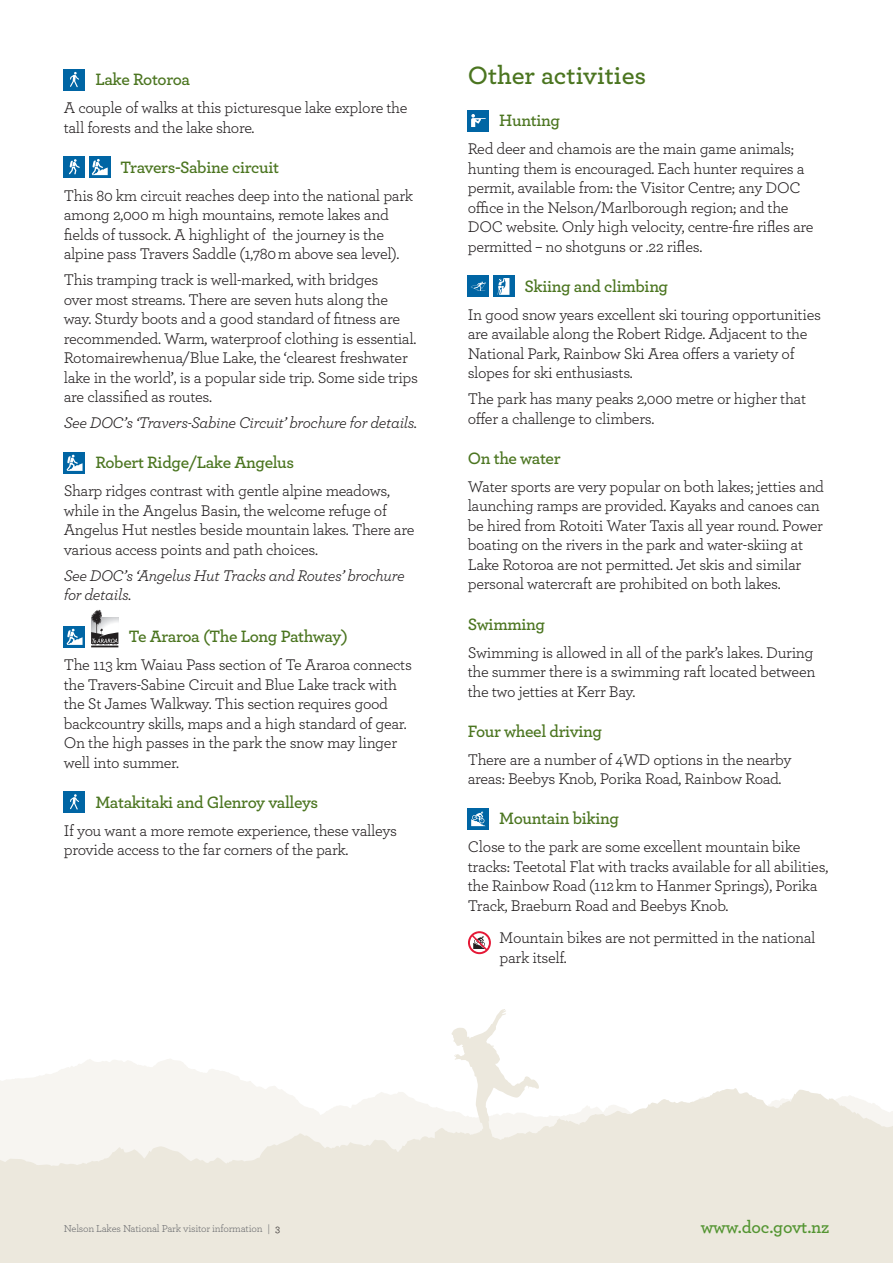
<style>
.page{position:relative;width:893px;height:1263px;background:#fff}
.page>*{position:absolute;margin:0;border:0;box-sizing:border-box;transform-origin:0 0}
.FS_heading_1{font:600 26.25px "Archer";color:#4b7520}
.base_settings_for_b{font:600 18px "Archer";letter-spacing:-.01em;color:#549532}
.FS_heading_3{font:600 17.25px "Archer";letter-spacing:-.02em;color:#4b7520}
.FS_body_copy{font:16.2px/19.5px "Archer";letter-spacing:-.02em;color:#231f20}
.FS_body_copy-2{font:italic 16.2px/19.5px "Archer";letter-spacing:-.02em;color:#231f20}
.FS_footer{font:10.5px "Archer";letter-spacing:-.02em;color:#6c6d70}
.s1{color:#231f20}
</style>
<div class="page">
<svg style="left:0;top:1059px;width:319px;height:67px;fill:#f7f5f1"></svg>
<svg style="left:319px;top:1092px;width:116px;height:34px;fill:#f7f5f1"></svg>
<svg style="left:0;top:1126px;width:435px;height:67px;fill:#ece8dd"></svg>
<svg style="left:435px;top:1088px;width:458px;height:105px;fill:#ece8dd"></svg>
<svg style="left:446px;top:1009px;width:158px;height:184px"></svg>
<div style="left:0;top:1193px;width:893px;height:70px;background:#ece8dd"></div>
<div style="left:64px;top:69px;width:21px;height:21px;background:#0065a4"></div>
<svg style="left:70px;top:72px;width:9px;height:15px"></svg>
<div style="left:64px;top:156px;width:21px;height:22px;background:#0065a4"></div>
<svg style="left:69px;top:159px;width:11px;height:15px"></svg>
<div style="left:89px;top:156px;width:21px;height:22px;background:#0065a4"></div>
<svg style="left:92px;top:159px;width:16px;height:16px"></svg>
<div style="left:64px;top:452px;width:21px;height:21px;background:#0065a4"></div>
<svg style="left:66px;top:455px;width:17px;height:16px"></svg>
<div style="left:64px;top:626px;width:21px;height:21px;background:#0065a4"></div>
<svg style="left:66px;top:629px;width:17px;height:16px"></svg>
<svg style="left:91px;top:609px;width:27px;height:38px"></svg>
<div style="left:64px;top:791px;width:21px;height:22px;background:#0065a4"></div>
<svg style="left:70px;top:794px;width:9px;height:16px"></svg>
<div style="left:468px;top:110px;width:21px;height:21px;background:#0065a4"></div>
<svg style="left:471px;top:114px;width:15px;height:13px"></svg>
<div style="left:468px;top:276px;width:21px;height:21px;background:#0065a4"></div>
<svg style="left:471px;top:282px;width:15px;height:9px"></svg>
<div style="left:493px;top:276px;width:21px;height:21px;background:#0065a4"></div>
<svg style="left:497px;top:278px;width:12px;height:17px"></svg>
<div style="left:468px;top:808px;width:21px;height:22px;background:#0065a4"></div>
<svg style="left:471px;top:811px;width:14px;height:15px"></svg>
<svg style="left:468px;top:931px;width:23px;height:23px"></svg>
<p class="FS_heading_3" style="left:95px;top:66px;width:96px">Lake Rotoroa</p>
<p class="FS_body_copy" style="left:64px;top:97px;width:345px">A couple of walks at this picturesque lake explore the tall forests and the lake shore.</p>
<p class="FS_heading_3" style="left:120px;top:154px;width:160px">Travers-Sabine circuit</p>
<p class="FS_body_copy" style="left:64px;top:185px;width:351px">This 80 km circuit reaches deep into the national park among 2,000 m high mountains, remote lakes and fields of tussock. A highlight of the journey is the alpine pass Travers Saddle (1,780 m above sea level).</p>
<p class="FS_body_copy" style="left:64px;top:269px;width:356px">This tramping track is well-marked, with bridges<br>over most streams. There are seven huts along the way. Sturdy boots and a good standard of fitness are recommended. Warm, waterproof clothing is essential.<br>Rotomairewhenua/Blue Lake, the ‘clearest freshwater lake in the world’, is a popular side trip. Some side trips are classified as routes.</p>
<p class="FS_body_copy-2" style="left:64px;top:412px;width:355px">See DOC’s ‘Travers-Sabine Circuit’ brochure for details.</p>
<p class="FS_heading_3" style="left:95px;top:449px;width:200px">Robert Ridge/Lake Angelus</p>
<p class="FS_body_copy" style="left:64px;top:480px;width:352px">Sharp ridges contrast with gentle alpine meadows, while in the Angelus Basin, the welcome refuge of Angelus Hut nestles beside mountain lakes. There are various access points and path choices.</p>
<p class="FS_body_copy-2" style="left:64px;top:564px;width:342px">See DOC’s ‘Angelus Hut Tracks and Routes’ brochure for details.</p>
<p class="FS_heading_3" style="left:129px;top:624px;width:221px">Te Araroa (The Long Pathway)</p>
<p class="FS_body_copy" style="left:64px;top:654px;width:350px">The 113 km Waiau Pass section of Te Araroa connects the Travers-Sabine Circuit and Blue Lake track with the St James Walkway. This section requires good backcountry skills, maps and a high standard of gear.<br>On the high passes in the park the snow may linger well into summer.</p>
<p class="FS_heading_3" style="left:95px;top:789px;width:224px">Matakitaki and Glenroy valleys</p>
<p class="FS_body_copy" style="left:64px;top:820px;width:335px">If you want a more remote experience, these valleys provide access to the far corners of the park.</p>
<p class="FS_heading_1" style="left:468px;top:56px;width:180px">Other activities</p>
<p class="FS_heading_3" style="left:499px;top:108px;width:62px">Hunting</p>
<p class="FS_body_copy" style="left:468px;top:138px;width:347px">Red deer and chamois are the main game animals; hunting them is encouraged. Each hunter requires a permit, available from: the Visitor Centre; any DOC office in the Nelson/Marlborough region; and the DOC website. Only high velocity, centre-fire rifles are permitted – no shotguns or .22 rifles.</p>
<p class="FS_heading_3" style="left:524px;top:273px;width:145px">Skiing and climbing</p>
<p class="FS_body_copy" style="left:468px;top:304px;width:355px">In good snow years excellent ski touring opportunities are available along the Robert Ridge. Adjacent to the National Park, Rainbow Ski Area offers a variety of slopes for ski enthusiasts.</p>
<p class="FS_body_copy" style="left:468px;top:388px;width:340px">The park has many peaks 2,000 metre or higher that offer a challenge to climbers.</p>
<p class="FS_heading_3" style="left:468px;top:445px;width:94px">On the water</p>
<p class="FS_body_copy" style="left:468px;top:476px;width:358px">Water sports are very popular on both lakes; jetties and launching ramps are provided. Kayaks and canoes can be hired from Rotoiti Water Taxis all year round. Power boating on the rivers in the park and water-skiing at Lake Rotoroa are not permitted. Jet skis and similar personal watercraft are prohibited on both lakes.</p>
<p class="FS_heading_3" style="left:468px;top:611px;width:79px">Swimming</p>
<p class="FS_body_copy" style="left:468px;top:642px;width:349px">Swimming is allowed in all of the park’s lakes. During the summer there is a swimming raft located between the two jetties at Kerr Bay.</p>
<p class="FS_heading_3" style="left:468px;top:718px;width:136px">Four wheel driving</p>
<p class="FS_body_copy" style="left:468px;top:749px;width:325px">There are a number of 4WD options in the nearby areas: Beebys Knob, Porika Road, Rainbow Road.</p>
<p class="FS_heading_3" style="left:499px;top:806px;width:121px">Mountain biking</p>
<p class="FS_body_copy" style="left:468px;top:836px;width:362px">Close to the park are some excellent mountain bike tracks: Teetotal Flat with tracks available for all abilities, the Rainbow Road (112 km to Hanmer Springs), Porika Track, Braeburn Road and Beebys Knob.</p>
<p class="FS_body_copy" style="left:499px;top:927px;width:318px">Mountain bikes are not permitted in the national park itself.</p>
<p class="FS_footer" style="left:64px;top:1221px;width:218px">Nelson Lakes National Park visitor information | <span class="s1">3</span></p>
<p class="base_settings_for_b" style="left:701px;top:1214px;width:130px">www.doc.govt.nz</p>
</div>
